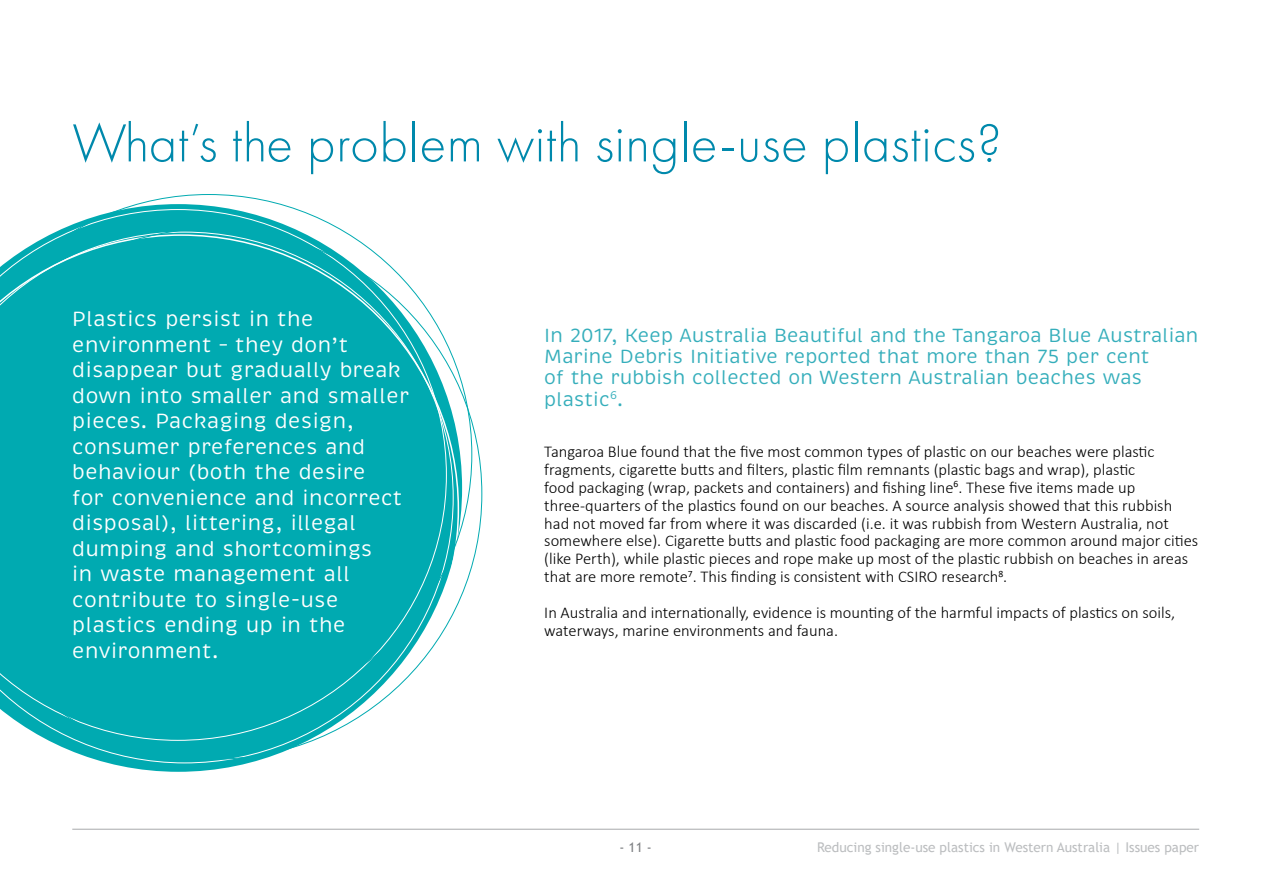
<style>
.page{position:relative;width:1263px;height:893px;background:#fff}
.page>*{position:absolute;margin:0;border:0;box-sizing:border-box;transform-origin:0 0}
.t1{font:300 55.5px "Futura PT";letter-spacing:.01em;color:#0089ac}
.t2{font:21px/25.5px "Brevia";letter-spacing:.025em;color:#fff}
.t3{font:19.5px/21px "Brevia";letter-spacing:.01em;color:#35aebb}
.t4{font:300 16.5px/17.9px "Calibri";color:#000}
.t5{font:13.5px "Trebuchet MS";color:#bcbec0}
.t6{font:13.5px "Trebuchet MS";color:#808285}
</style>
<div class="page">
<hr style="left:72px;top:829px;width:1127px;height:1px;background:#a7a9ac">
<svg style="left:8px;top:421px;width:474px;height:338px"></svg>
<svg style="left:0;top:194px;width:472px;height:521px;background:#2ab8bd"></svg>
<h1 class="t1" style="left:72px;top:111px;width:931px">What’s the problem with single-use plastics?</h1>
<p class="t2" style="left:72px;top:307px;width:338px">Plastics persist in the environment – they don’t disappear but gradually break down into smaller and smaller pieces. Packaging design, consumer preferences and behaviour (both the desire<br>for convenience and incorrect disposal), littering, illegal dumping and shortcomings<br>in waste management all contribute to single-use plastics ending up in the environment.</p>
<p class="t3" style="left:544px;top:325px;width:656px">In 2017, Keep Australia Beautiful and the Tangaroa Blue Australian Marine Debris Initiative reported that more than 75 per cent<br>of the rubbish collected on Western Australian beaches was plastic<sup>6</sup>.</p>
<p class="t4" style="left:544px;top:443px;width:655px">Tangaroa Blue found that the five most common types of plastic on our beaches were plastic fragments, cigarette butts and filters, plastic film remnants (plastic bags and wrap), plastic<br>food packaging (wrap, packets and containers) and fishing line<sup>6</sup>. These five items made up three‑quarters of the plastics found on our beaches. A source analysis showed that this rubbish had not moved far from where it was discarded (i.e. it was rubbish from Western Australia, not somewhere else). Cigarette butts and plastic food packaging are more common around major cities (like Perth), while plastic pieces and rope make up most of the plastic rubbish on beaches in areas that are more remote<sup>7</sup>. This finding is consistent with CSIRO research<sup>8</sup>.</p>
<p class="t4" style="left:544px;top:603px;width:632px">In Australia and internationally, evidence is mounting of the harmful impacts of plastics on soils, waterways, marine environments and fauna.</p>
<p class="t6" style="left:620px;top:839px;width:34px">- 11 -</p>
<p class="t5" style="left:817px;top:839px;width:383px">Reducing single-use plastics in Western Australia | Issues paper</p>
</div>
